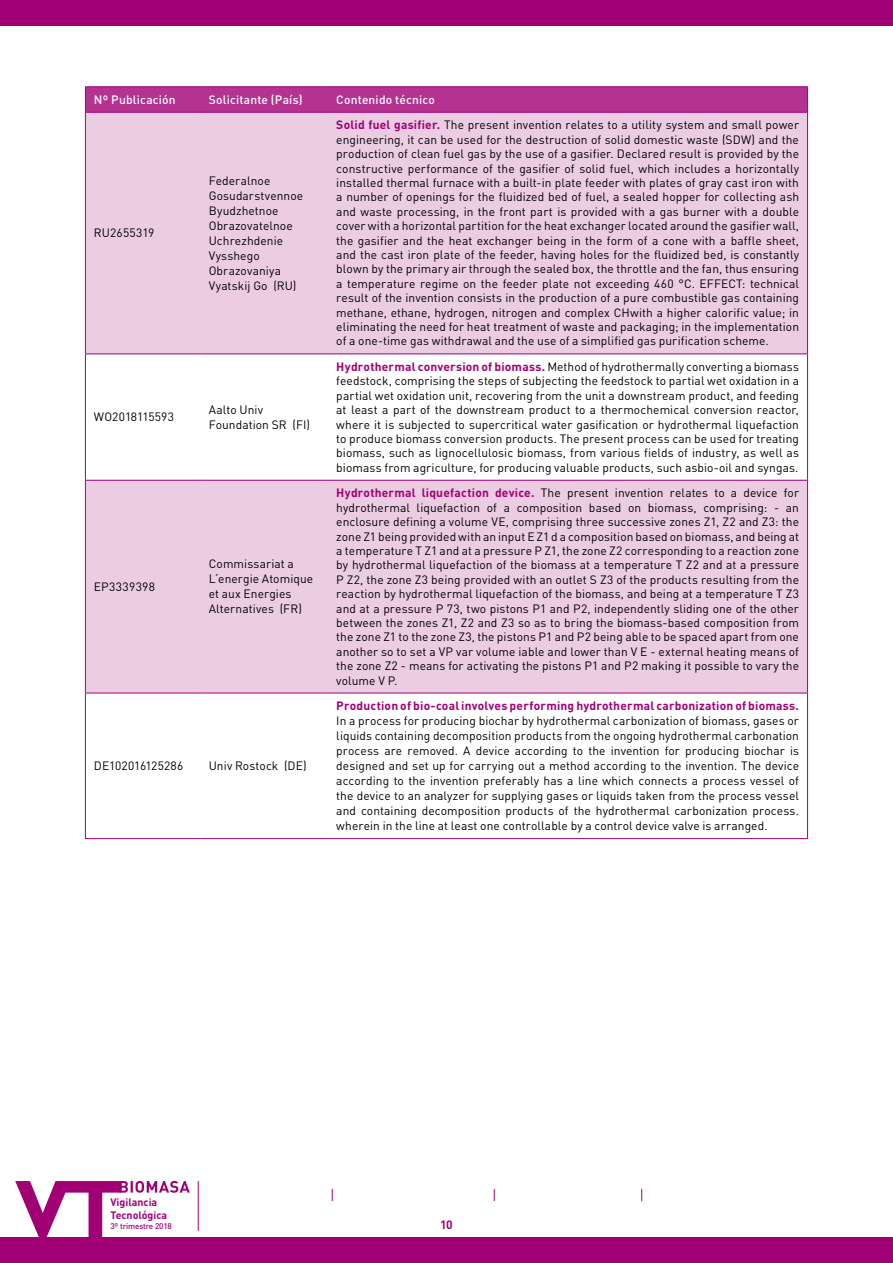
<style>
.page{position:relative;width:893px;height:1263px;background:#fff}
.page>*{position:absolute;margin:0;border:0;box-sizing:border-box;transform-origin:0 0}
.t1{font:12px/14.4px "DIN Pro";letter-spacing:.005em;color:#000;text-align:justify}
.t2{font:700 12px "DIN Pro";letter-spacing:.015em;color:#a10075}
.t3{font:500 12px "DIN Pro";letter-spacing:.015em;color:#fff}
.t4{font:12px "DIN Pro";letter-spacing:.025em;color:#000}
.t5{font:700 10.65px/12.8px "DIN Pro";color:#a10075}
.t6{font:500 8.1px "DIN Pro";letter-spacing:-.02em;color:#a10075}
.s1{font-weight:700;color:#a10075}
</style>
<div class="page">
<div style="left:0;top:1237px;width:893px;height:26px;background:#a10075"></div>
<hr style="left:198px;top:1181px;width:1px;height:50px;background:#a10075">
<div style="left:0;top:0;width:893px;height:26px;background:#a10075"></div>
<svg style="left:15px;top:1181px;width:175px;height:56px"></svg>
<svg style="left:494px;top:1189px;width:1px;height:12px"></svg>
<svg style="left:332px;top:1189px;width:1px;height:12px"></svg>
<svg style="left:641px;top:1189px;width:1px;height:12px"></svg>
<svg style="left:86px;top:113px;width:721px;height:580px;fill:#eccce3"></svg>
<hr style="left:85px;top:86px;width:115px;height:1px;background:#a10075">
<hr style="left:85px;top:112px;width:115px;height:1px;background:#a10075">
<hr style="left:200px;top:86px;width:128px;height:1px;background:#a10075">
<hr style="left:200px;top:112px;width:128px;height:1px;background:#a10075">
<hr style="left:328px;top:86px;width:480px;height:1px;background:#a10075">
<svg style="left:85px;top:87px;width:723px;height:25px;background:#b33190"></svg>
<hr style="left:328px;top:112px;width:480px;height:1px;background:#a10075">
<hr style="left:85px;top:113px;width:1px;height:240px;background:#a10075">
<hr style="left:807px;top:113px;width:1px;height:240px;background:#a10075">
<hr style="left:85px;top:354px;width:1px;height:126px;background:#a10075">
<hr style="left:85px;top:353px;width:115px;height:1px;background:#a10075">
<hr style="left:200px;top:353px;width:128px;height:1px;background:#a10075">
<hr style="left:328px;top:353px;width:480px;height:1px;background:#a10075">
<hr style="left:807px;top:354px;width:1px;height:126px;background:#a10075">
<hr style="left:85px;top:481px;width:1px;height:212px;background:#a10075">
<hr style="left:85px;top:693px;width:1px;height:145px;background:#a10075">
<hr style="left:85px;top:480px;width:115px;height:1px;background:#a10075">
<hr style="left:85px;top:693px;width:115px;height:1px;background:#a10075">
<hr style="left:85px;top:838px;width:115px;height:1px;background:#a10075">
<hr style="left:200px;top:480px;width:128px;height:1px;background:#a10075">
<hr style="left:200px;top:693px;width:128px;height:1px;background:#a10075">
<hr style="left:200px;top:838px;width:128px;height:1px;background:#a10075">
<hr style="left:328px;top:480px;width:480px;height:1px;background:#a10075">
<hr style="left:807px;top:481px;width:1px;height:212px;background:#a10075">
<hr style="left:807px;top:693px;width:1px;height:145px;background:#a10075">
<hr style="left:328px;top:693px;width:480px;height:1px;background:#a10075">
<hr style="left:328px;top:838px;width:480px;height:1px;background:#a10075">
<p class="t3" style="left:94px;top:90px;width:83px">Nº Publicación</p>
<p class="t3" style="left:209px;top:90px;width:95px">Solicitante (País)</p>
<p class="t3" style="left:336px;top:90px;width:100px">Contenido técnico</p>
<p class="t1" style="left:94px;top:225px;width:62px">RU2655319</p>
<p class="t1" style="left:209px;top:172px;width:96px;line-height:15px;text-align:left">Federalnoe<br>Gosudarstvennoe<br>Byudzhetnoe<br>Obrazovatelnoe<br>Uchrezhdenie<br>Vysshego<br>Obrazovaniya<br>Vyatskij Go (RU)</p>
<p class="t1" style="left:94px;top:409px;width:82px">WO2018115593</p>
<p class="t1" style="left:209px;top:401px;width:103px;line-height:15px">Aalto Univ<br>Foundation SR (FI)</p>
<p class="t4" style="left:94px;top:577px;width:63px">EP3339398</p>
<p class="t1" style="left:209px;top:555px;width:106px;line-height:15px;text-align:left">Commissariat a<br>L´energie Atomique et aux Energies<br>Alternatives (FR)</p>
<p class="t1" style="left:94px;top:757px;width:91px">DE102016125286</p>
<p class="t1" style="left:209px;top:757px;width:99px">Univ Rostock (DE)</p>
<p class="t1" style="left:336px;top:117px;width:464px"><span class="s1">Solid fuel gasifier.</span> The present invention relates to a utility system and small power engineering, it can be used for the destruction of solid domestic waste (SDW) and the production of clean fuel gas by the use of a gasifier. Declared result is provided by the constructive performance of the gasifier of solid fuel, which includes a horizontally installed thermal furnace with a built-in plate feeder with plates of gray cast iron with a number of openings for the fluidized bed of fuel, a sealed hopper for collecting ash and waste processing, in the front part is provided with a gas burner with a double cover with a horizontal partition for the heat exchanger located around the gasifier wall, the gasifier and the heat exchanger being in the form of a cone with a baffle sheet, and the cast iron plate of the feeder, having holes for the fluidized bed, is constantly blown by the primary air through the sealed box, the throttle and the fan, thus ensuring a temperature regime on the feeder plate not exceeding 460 °C. EFFECT: technical result of the invention consists in the production of a pure combustible gas containing methane, ethane, hydrogen, nitrogen and complex CHwith a higher calorific value; in eliminating the need for heat treatment of waste and packaging; in the implementation of a one-time gas withdrawal and the use of a simplified gas purification scheme.</p>
<p class="t1" style="left:336px;top:358px;width:464px"><span class="s1">Hydrothermal conversion of biomass.</span> Method of hydrothermally converting a biomass feedstock, comprising the steps of subjecting the feedstock to partial wet oxidation in a partial wet oxidation unit, recovering from the unit a downstream product, and feeding at least a part of the downstream product to a thermochemical conversion reactor, where it is subjected to supercritical water gasification or hydrothermal liquefaction to produce biomass conversion products. The present process can be used for treating biomass, such as lignocellulosic biomass, from various fields of industry, as well as biomass from agriculture, for producing valuable products, such asbio-oil and syngas.</p>
<p class="t1" style="left:336px;top:485px;width:464px"><span class="s1">Hydrothermal liquefaction device.</span> The present invention relates to a device for hydrothermal liquefaction of a composition based on biomass, comprising: - an enclosure defining a volume VE, comprising three successive zones Z1, Z2 and Z3: the zone Z1 being provided with an input E Z1 d a composition based on biomass, and being at a temperature T Z1 and at a pressure P Z1, the zone Z2 corresponding to a reaction zone by hydrothermal liquefaction of the biomass at a temperature T Z2 and at a pressure P Z2, the zone Z3 being provided with an outlet S Z3 of the products resulting from the reaction by hydrothermal liquefaction of the biomass, and being at a temperature T Z3 and at a pressure P 73, two pistons P1 and P2, independently sliding one of the other between the zones Z1, Z2 and Z3 so as to bring the biomass-based composition from the zone Z1 to the zone Z3, the pistons P1 and P2 being able to be spaced apart from one another so to set a VP var volume iable and lower than V E - external heating means of the zone Z2 - means for activating the pistons P1 and P2 making it possible to vary the volume V P.</p>
<p class="t2" style="left:336px;top:696px;width:464px">Production of bio-coal involves performing hydrothermal carbonization of biomass.</p>
<p class="t1" style="left:336px;top:712px;width:464px;line-height:15px">In a process for producing biochar by hydrothermal carbonization of biomass, gases or liquids containing decomposition products from the ongoing hydrothermal carbonation process are removed. A device according to the invention for producing biochar is designed and set up for carrying out a method according to the invention. The device according to the invention preferably has a line which connects a process vessel of the device to an analyzer for supplying gases or liquids taken from the process vessel and containing decomposition products of the hydrothermal carbonization process. wherein in the line at least one controllable by a control device valve is arranged.</p>
<p class="t5" style="left:110px;top:1194px;width:58px">Vigilancia<br>Tecnológica</p>
<p class="t6" style="left:110px;top:1219px;width:63px">3º trimestre 2018</p>
<p class="t2" style="left:440px;top:1215px;width:14px">10</p>
</div>
